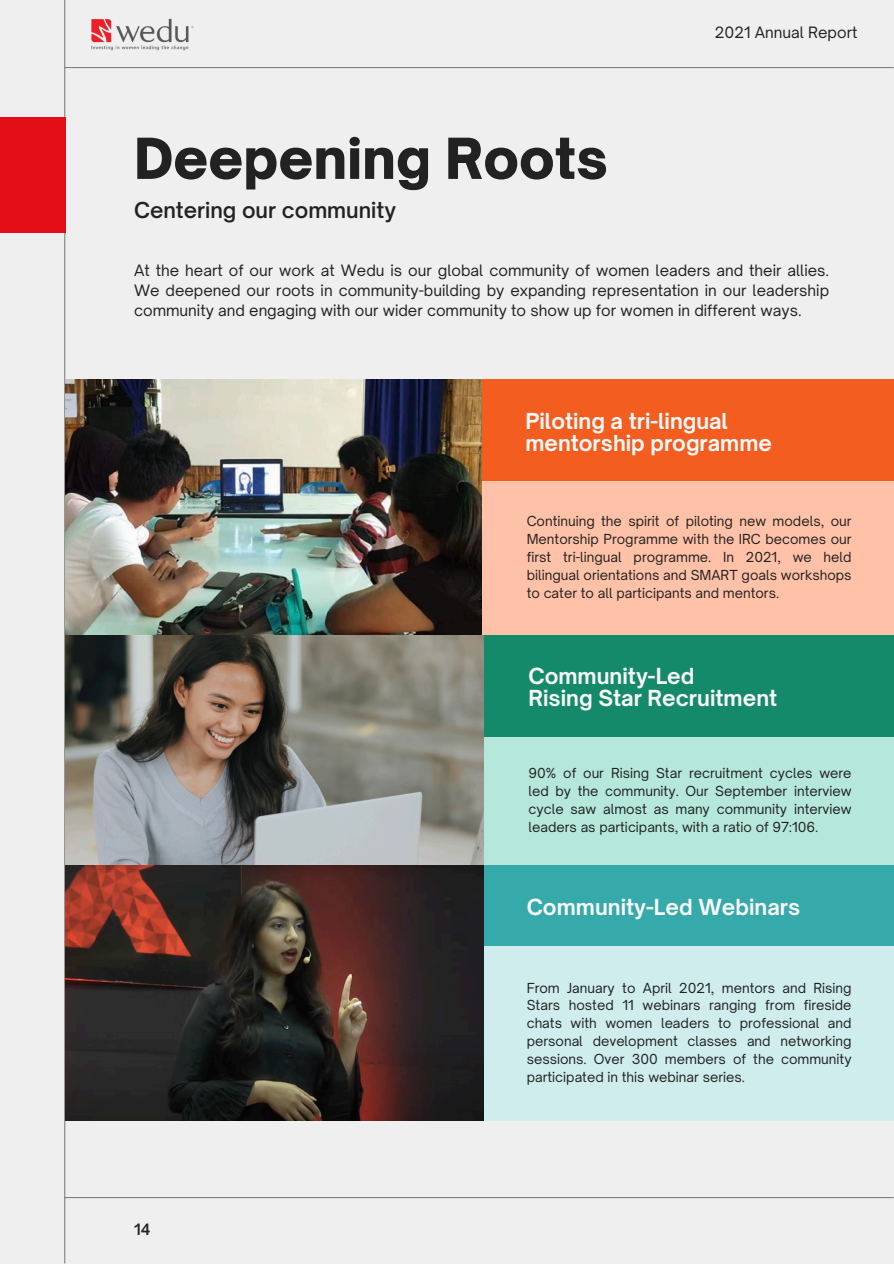
<style>
.page{position:relative;width:894px;height:1264px;background:#fff}
.page>*{position:absolute;margin:0;border:0;box-sizing:border-box;transform-origin:0 0}
.t1{font:900 54px "Open Sauce One";color:#222}
.t2{font:700 21.15px/21.8px "Open Sauce One";color:#f8f8f9}
.t3{font:600 21px "Open Sauce One";color:#222}
.t4{font:15px/20.2px "Open Sauce One";color:#222;text-align:justify}
.t5{font:600 15px "Open Sauce One";color:#222}
.t6{font:13.2px/17.9px "Open Sauce One";color:#222;text-align:justify}
</style>
<div class="page">
<div style="left:0;top:0;width:893px;height:1263px;background:#efefef"></div>
<hr style="left:64px;top:1196px;width:829px;height:2px;background:#808080">
<hr style="left:64px;top:0;width:1px;height:1263px;background:#808080">
<hr style="left:64px;top:67px;width:829px;height:1px;background:#808080">
<img style="left:91px;top:18px;width:103px;height:33px">
<div style="left:481px;top:380px;width:412px;height:255px;background:#f35d1f"></div>
<div style="left:0;top:117px;width:65px;height:116px;background:#e40e19"></div>
<div style="left:481px;top:481px;width:412px;height:154px;background:#ffc1a7"></div>
<img style="left:65px;top:380px;width:418px;height:740px">
<div style="left:481px;top:635px;width:412px;height:230px;background:#158a6a"></div>
<div style="left:481px;top:736px;width:412px;height:129px;background:#b5e8da"></div>
<div style="left:483px;top:865px;width:410px;height:255px;background:#36a9aa"></div>
<div style="left:483px;top:945px;width:410px;height:175px;background:#cfeded"></div>
<h3 class="t1" style="left:134px;top:125px;width:475px">Deepening Roots</h3>
<p class="t3" style="left:134px;top:197px;width:263px">Centering our community</p>
<p class="t4" style="left:714px;top:22px;width:144px">2021 Annual Report</p>
<p class="t4" style="left:134px;top:260px;width:696px">At the heart of our work at Wedu is our global community of women leaders and their allies.<br>We deepened our roots in community-building by expanding representation in our leadership community and engaging with our wider community to show up for women in different ways.</p>
<p class="t2" style="left:525px;top:410px;width:248px">Piloting a tri-lingual mentorship programme</p>
<h1 class="t6" style="left:526px;top:512px;width:326px">Continuing the spirit of piloting new models, our Mentorship Programme with the IRC becomes our first tri-lingual programme. In 2021, we held bilingual orientations and SMART goals workshops to cater to all participants and mentors.</h1>
<h2 class="t2" style="left:528px;top:665px;width:250px">Community-Led<br>Rising Star Recruitment</h2>
<p class="t6" style="left:528px;top:764px;width:324px">90% of our Rising Star recruitment cycles were led by the community. Our September interview cycle saw almost as many community interview leaders as participants, with a ratio of 97:106.</p>
<p class="t2" style="left:526px;top:895px;width:275px">Community-Led Webinars</p>
<p class="t5" style="left:134px;top:1219px;width:18px">14</p>
<h2 class="t6" style="left:526px;top:978px;width:326px">From January to April 2021, mentors and Rising Stars hosted 11 webinars ranging from fireside chats with women leaders to professional and personal development classes and networking sessions. Over 300 members of the community participated in this webinar series.</h2>
</div>
